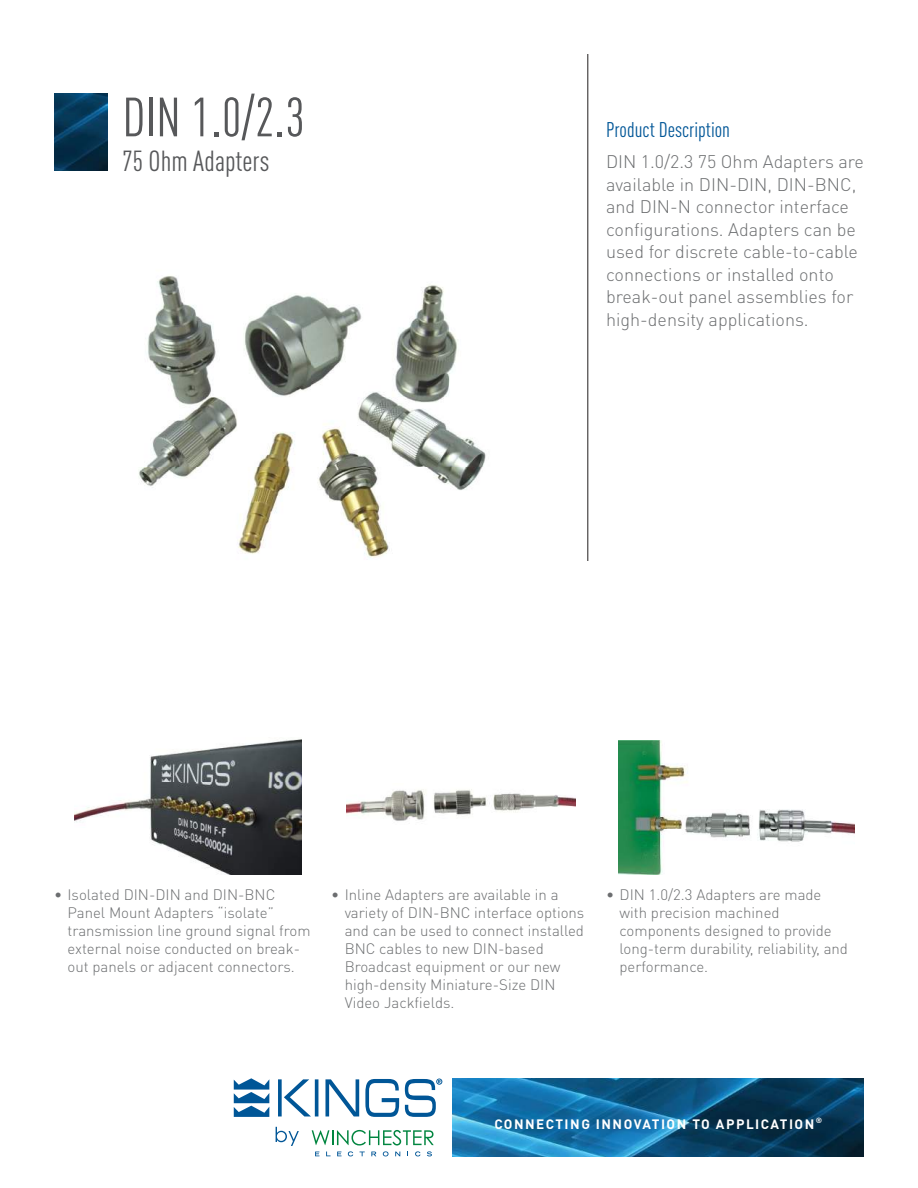
<style>
.page{position:relative;width:918px;height:1188px;background:#fff}
.page>*{position:absolute;margin:0;border:0;box-sizing:border-box;transform-origin:0 0}
.t1{font:condensed 54.3px "DIN Pro";color:#57585a}
.t2{font:condensed 28.65px "DIN Pro";color:#57585a}
.t3{font:condensed 21px "DIN Pro";color:#005697}
.t4{font:300 18px/22.5px "DIN Pro";color:#6c6e70}
.t5{font:300 15px/18px "DIN Pro";color:#6c6e70}
.t6{font:700 13.5px "DIN Pro";letter-spacing:.11em;color:#fff}
</style>
<div class="page">
<hr style="left:588px;top:54px;width:1px;height:507px;background:#221f1f">
<img style="left:452px;top:1079px;width:412px;height:77px">
<img style="left:54px;top:93px;width:54px;height:78px">
<svg style="left:234px;top:1078px;width:35px;height:39px"></svg>
<svg style="left:312px;top:1130px;width:122px;height:26px"></svg>
<svg style="left:276px;top:1127px;width:23px;height:19px"></svg>
<svg style="left:278px;top:1079px;width:164px;height:38px"></svg>
<img style="left:347px;top:789px;width:229px;height:32px">
<img style="left:139px;top:276px;width:347px;height:282px">
<img style="left:619px;top:740px;width:235px;height:135px">
<img style="left:75px;top:739px;width:226px;height:136px">
<h1 class="t1" style="left:122px;top:94px;width:184px">DIN 1.0/2.3</h1>
<h2 class="t2" style="left:122px;top:148px;width:148px">75 Ohm Adapters</h2>
<h3 class="t3" style="left:606px;top:120px;width:126px">Product Description</h3>
<p class="t4" style="left:606px;top:152px;width:260px">DIN 1.0/2.3 75 Ohm Adapters are available in DIN-DIN, DIN-BNC, and DIN-N connector interface configurations. Adapters can be used for discrete cable-to-cable connections or installed onto break-out panel assemblies for high-density applications.</p>
<p class="t5" style="left:68px;top:885px;width:245px;text-indent:-14px">• Isolated DIN-DIN and DIN-BNC Panel Mount Adapters “isolate” transmission line ground signal from external noise conducted on break&shy;out panels or adjacent connectors.</p>
<p class="t5" style="left:620px;top:885px;width:230px;text-indent:-14px">• DIN 1.0/2.3 Adapters are made with precision machined components designed to provide long-term durability, reliability, and performance.</p>
<p class="t5" style="left:345px;top:885px;width:241px;text-indent:-14px">• Inline Adapters are available in a variety of DIN-BNC interface options and can be used to connect installed<br>BNC cables to new DIN-based<br>Broadcast equipment or our new high-density Miniature-Size DIN<br>Video Jackfields.</p>
<p class="t6" style="left:494px;top:1120px;width:329px">CONNECTING INNOVATION TO APPLICATION<sup>®</sup></p>
</div>
